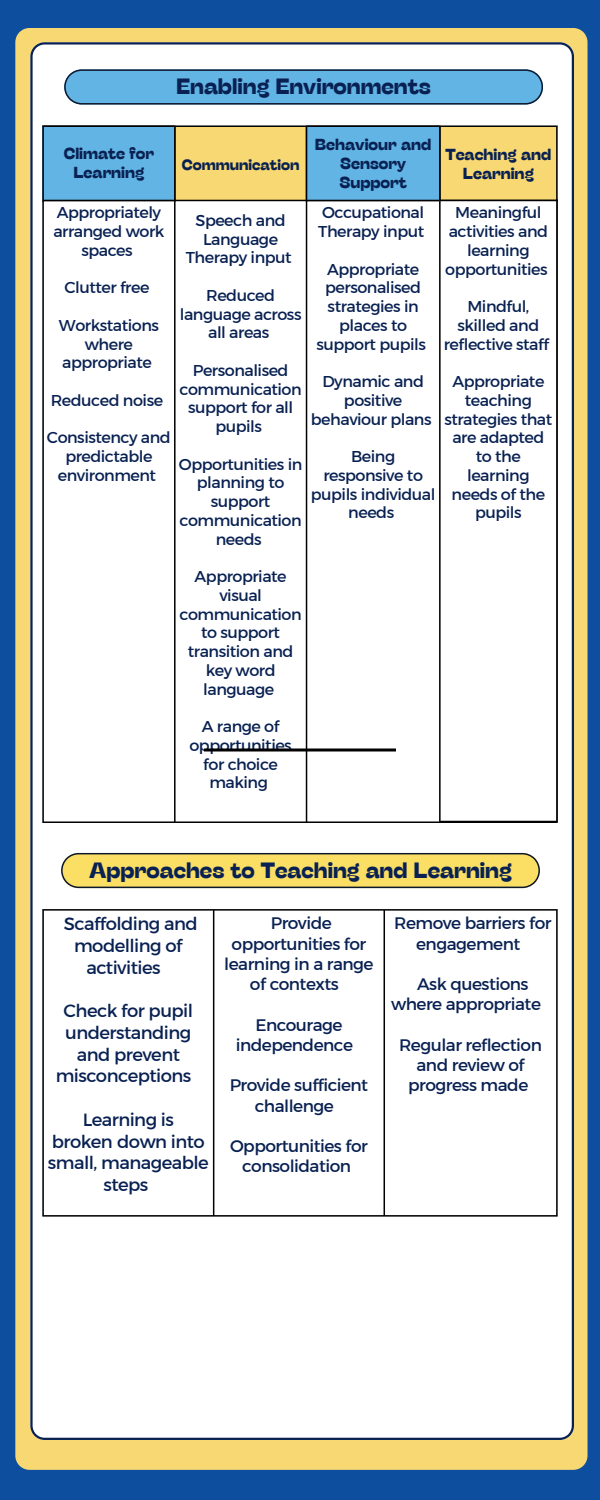
<style>
.page{position:relative;width:600px;height:1500px;background:#0d4f9e}
.page>*{position:absolute;margin:0;border:0;box-sizing:border-box;transform-origin:0 0}
.t1{font:700 22.1px "Stinger Fit";color:#092152}
.t2{font:18px/21.8px "Kief Montaser Regular";letter-spacing:-.03em;color:#092152;text-align:center}
.t3{font:17px/20.2px "Kief Montaser Regular";letter-spacing:-.03em;color:#092152;text-align:center}
.t4{font:16px/18.8px "Kief Montaser Regular";letter-spacing:-.03em;color:#092152;text-align:center}
.t5{font:700 16px/18.8px "Stinger Fit";color:#092152;text-align:center}
.t6{font:700 15px "Stinger Fit";color:#092152}
</style>
<div class="page">
<div style="left:15px;top:28px;width:573px;height:1442px;background:#f8d872"></div>
<div style="left:30px;top:42px;width:544px;height:1398px;background:#fff"></div>
<div style="left:176px;top:127px;width:380px;height:73px;background:#f8d872"></div>
<div style="left:44px;top:201px;width:395px;height:620px;background:#fff"></div>
<hr style="left:42px;top:127px;width:2px;height:694px;background:#000">
<hr style="left:174px;top:127px;width:2px;height:694px;background:#000">
<hr style="left:306px;top:127px;width:1px;height:694px;background:#000">
<hr style="left:556px;top:127px;width:2px;height:694px;background:#000">
<hr style="left:42px;top:125px;width:516px;height:2px;background:#000">
<hr style="left:42px;top:200px;width:516px;height:1px;background:#000">
<hr style="left:42px;top:821px;width:516px;height:2px;background:#000">
<svg style="left:64px;top:69px;width:479px;height:36px;background:#5da8d4"></svg>
<svg style="left:61px;top:853px;width:479px;height:35px;background:#e5ce61"></svg>
<div style="left:43px;top:126px;width:132px;height:75px;background:#61b4e4"></div>
<hr style="left:42px;top:127px;width:2px;height:73px;background:#000">
<hr style="left:174px;top:127px;width:2px;height:73px;background:#000">
<hr style="left:42px;top:125px;width:134px;height:2px;background:#000">
<hr style="left:42px;top:200px;width:134px;height:1px;background:#000">
<div style="left:306px;top:126px;width:134px;height:75px;background:#61b4e4"></div>
<hr style="left:306px;top:127px;width:1px;height:73px;background:#000">
<hr style="left:439px;top:127px;width:2px;height:73px;background:#000">
<hr style="left:306px;top:125px;width:135px;height:2px;background:#000">
<hr style="left:306px;top:200px;width:135px;height:1px;background:#000">
<div style="left:440px;top:200px;width:117px;height:622px;background:#fff"></div>
<hr style="left:439px;top:201px;width:2px;height:620px;background:#000">
<hr style="left:556px;top:201px;width:2px;height:620px;background:#000">
<hr style="left:439px;top:200px;width:119px;height:1px;background:#000">
<hr style="left:439px;top:821px;width:119px;height:1px;background:#000">
<div style="left:44px;top:911px;width:512px;height:304px;background:#fff"></div>
<hr style="left:42px;top:911px;width:2px;height:304px;background:#000">
<hr style="left:213px;top:911px;width:1px;height:304px;background:#000">
<hr style="left:384px;top:911px;width:1px;height:304px;background:#000">
<hr style="left:556px;top:911px;width:2px;height:304px;background:#000">
<hr style="left:42px;top:909px;width:516px;height:2px;background:#000">
<hr style="left:42px;top:1215px;width:516px;height:2px;background:#000">
<hr style="left:204px;top:748px;width:192px;height:3px;background:#000">
<h1 class="t1" style="left:176px;top:74px;width:256px">Enabling Environments</h1>
<p class="t5" style="left:64px;top:144px;width:92px">Climate for<br>Learning</p>
<p class="t5" style="left:315px;top:135px;width:118px">Behaviour and<br>Sensory<br>Support</p>
<p class="t6" style="left:182px;top:156px;width:119px">Communication</p>
<p class="t5" style="left:445px;top:145px;width:107px">Teaching and<br>Learning</p>
<p class="t4" style="left:53px;top:204px;width:113px">Appropriately arranged work spaces</p>
<p class="t4" style="left:65px;top:279px;width:86px">Clutter free</p>
<p class="t4" style="left:59px;top:316px;width:102px">Workstations where appropriate</p>
<p class="t4" style="left:51px;top:391px;width:114px">Reduced noise</p>
<p class="t4" style="left:47px;top:429px;width:125px">Consistency and predictable environment</p>
<p class="t4" style="left:186px;top:211px;width:107px">Speech and<br>Language<br>Therapy input</p>
<p class="t4" style="left:180px;top:286px;width:123px">Reduced language across all areas</p>
<p class="t4" style="left:180px;top:361px;width:124px">Personalised communication support for all pupils</p>
<p class="t4" style="left:179px;top:455px;width:125px">Opportunities in planning to support communication needs</p>
<p class="t4" style="left:180px;top:568px;width:124px">Appropriate visual communication to support transition and key word language</p>
<p class="t4" style="left:189px;top:718px;width:104px">A range of opportunities for choice making</p>
<p class="t4" style="left:318px;top:204px;width:107px;text-align:left">Occupational<br>Therapy input</p>
<p class="t4" style="left:316px;top:260px;width:111px">Appropriate personalised strategies in places to support pupils</p>
<p class="t4" style="left:311px;top:373px;width:122px">Dynamic and positive behaviour plans</p>
<p class="t4" style="left:311px;top:448px;width:126px">Being responsive to pupils individual needs</p>
<p class="t4" style="left:445px;top:204px;width:104px">Meaningful activities and learning opportunities</p>
<p class="t4" style="left:444px;top:298px;width:107px">Mindful, skilled and reflective staff</p>
<p class="t4" style="left:444px;top:373px;width:110px">Appropriate teaching strategies that are adapted to the learning needs of the pupils</p>
<h1 class="t1" style="left:89px;top:857px;width:424px">Approaches to Teaching and Learning</h1>
<p class="t2" style="left:64px;top:913px;width:136px">Scaffolding and</p>
<p class="t2" style="left:74px;top:935px;width:110px">modelling of</p>
<p class="t2" style="left:86px;top:957px;width:76px">activities</p>
<p class="t2" style="left:56px;top:1000px;width:139px">Check for pupil understanding and prevent misconceptions</p>
<p class="t2" style="left:48px;top:1109px;width:162px">Learning is<br>broken down into small, manageable steps</p>
<p class="t3" style="left:224px;top:914px;width:151px">Provide opportunities for learning in a range of contexts</p>
<p class="t3" style="left:236px;top:1015px;width:119px">Encourage independence</p>
<p class="t3" style="left:230px;top:1076px;width:140px">Provide sufficient challenge</p>
<p class="t3" style="left:230px;top:1136px;width:139px">Opportunities for consolidation</p>
<p class="t3" style="left:394px;top:914px;width:159px">Remove barriers for engagement</p>
<p class="t3" style="left:391px;top:974px;width:151px;text-align:left;text-indent:26px">Ask questions where appropriate</p>
<p class="t3" style="left:399px;top:1035px;width:144px">Regular reflection and review of progress made</p>
</div>
